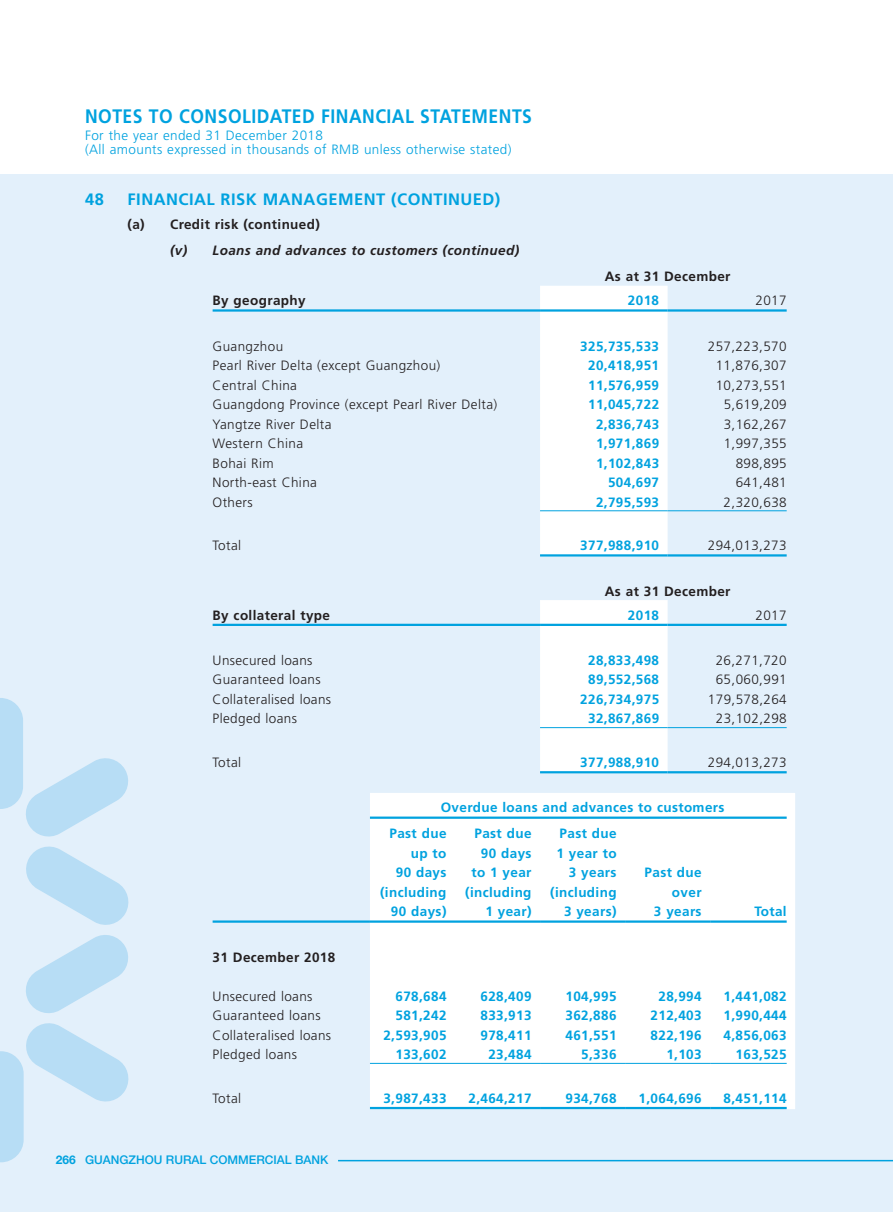
<style>
.page{position:relative;width:893px;height:1212px;background:#fff}
.page>*{position:absolute;margin:0;border:0;box-sizing:border-box;transform-origin:0 0}
.t1{font:700 19.5px "Frutiger LT Std";letter-spacing:.03em;color:#00a2df;scale:.9 1}
.t2{font:700 16.5px "Frutiger LT Std";letter-spacing:.03em;color:#00a2df}
.t3{font:700 13.5px/19.5px "Frutiger LT Std";letter-spacing:.03em;color:#00a2df;text-align:right}
.t4{font:300 13.5px "Frutiger LT Std";letter-spacing:.03em;color:#231f20}
.t5{font:700 13.5px "Frutiger LT Std";letter-spacing:.03em;color:#231f20}
.t6{font:300 13.5px/13.5px "Frutiger LT Std";letter-spacing:.03em;color:#00a2df}
.t7{font:italic 700 13.5px "Frutiger LT Std";letter-spacing:.03em;color:#231f20}
.t8{font:500 12px "Helvetica Neue LT Std";color:#00a2df}
.s1{font-weight:700}
</style>
<div class="page">
<div style="left:0;top:174px;width:893px;height:1038px;background:#e3f0fb"></div>
<hr style="left:338px;top:1160px;width:555px;height:1px;background:#00a2df">
<svg style="left:0;top:698px;width:129px;height:464px"></svg>
<div style="left:540px;top:286px;width:128px;height:268px;background:#fff"></div>
<hr style="left:213px;top:309px;width:327px;height:3px;background:#00a2df">
<hr style="left:540px;top:309px;width:128px;height:3px;background:#00a2df">
<hr style="left:668px;top:309px;width:119px;height:3px;background:#00a2df">
<hr style="left:540px;top:510px;width:128px;height:1px;background:#00a2df">
<hr style="left:668px;top:510px;width:119px;height:1px;background:#00a2df">
<hr style="left:540px;top:554px;width:128px;height:2px;background:#00a2df">
<hr style="left:668px;top:554px;width:119px;height:2px;background:#00a2df">
<div style="left:540px;top:600px;width:128px;height:171px;background:#fff"></div>
<hr style="left:213px;top:624px;width:327px;height:2px;background:#00a2df">
<hr style="left:540px;top:624px;width:128px;height:2px;background:#00a2df">
<hr style="left:668px;top:624px;width:119px;height:2px;background:#00a2df">
<hr style="left:540px;top:727px;width:128px;height:1px;background:#00a2df">
<hr style="left:668px;top:727px;width:119px;height:1px;background:#00a2df">
<hr style="left:540px;top:771px;width:128px;height:2px;background:#00a2df">
<hr style="left:668px;top:771px;width:119px;height:2px;background:#00a2df">
<div style="left:370px;top:793px;width:425px;height:316px;background:#fff"></div>
<hr style="left:370px;top:816px;width:417px;height:3px;background:#00a2df">
<hr style="left:213px;top:920px;width:157px;height:3px;background:#00a2df">
<hr style="left:370px;top:920px;width:85px;height:3px;background:#00a2df">
<hr style="left:455px;top:920px;width:85px;height:3px;background:#00a2df">
<hr style="left:540px;top:920px;width:85px;height:3px;background:#00a2df">
<hr style="left:625px;top:920px;width:85px;height:3px;background:#00a2df">
<hr style="left:710px;top:920px;width:77px;height:3px;background:#00a2df">
<hr style="left:370px;top:1063px;width:85px;height:1px;background:#00a2df">
<hr style="left:455px;top:1063px;width:85px;height:1px;background:#00a2df">
<hr style="left:540px;top:1063px;width:85px;height:1px;background:#00a2df">
<hr style="left:625px;top:1063px;width:85px;height:1px;background:#00a2df">
<hr style="left:710px;top:1063px;width:77px;height:1px;background:#00a2df">
<hr style="left:370px;top:1107px;width:85px;height:2px;background:#00a2df">
<hr style="left:455px;top:1107px;width:85px;height:2px;background:#00a2df">
<hr style="left:540px;top:1107px;width:85px;height:2px;background:#00a2df">
<hr style="left:625px;top:1107px;width:85px;height:2px;background:#00a2df">
<hr style="left:710px;top:1107px;width:77px;height:2px;background:#00a2df">
<h1 class="t1" style="left:85px;top:104px;width:498px">NOTES TO CONSOLIDATED FINANCIAL STATEMENTS</h1>
<p class="t6" style="left:85px;top:129px;width:428px">For the year ended 31 December 2018<br>(All amounts expressed in thousands of RMB unless otherwise stated)</p>
<p class="t2" style="left:85px;top:190px;width:20px">48</p>
<p class="t2" style="left:128px;top:190px;width:282px">FINANCIAL RISK MANAGEMENT (continued</p>
<p class="t2" style="left:495px;top:190px;width:7px">)</p>
<p class="t5" style="left:128px;top:217px;width:194px">(a) Credit risk (continued)</p>
<p class="t7" style="left:170px;top:243px;width:351px">(v) Loans and advances to customers (continued)</p>
<p class="t5" style="left:605px;top:269px;width:127px">As at 31 December</p>
<p class="t5" style="left:213px;top:293px;width:95px">By geography</p>
<p class="t3" style="left:628px;top:291px;width:33px">2018</p>
<p class="t4" style="left:755px;top:293px;width:33px">2017</p>
<p class="t4" style="left:213px;top:338px;width:72px">Guangzhou</p>
<p class="t3" style="left:580px;top:336px;width:80px">325,735,533</p>
<p class="t4" style="left:708px;top:338px;width:80px">257,223,570</p>
<p class="t4" style="left:213px;top:358px;width:229px">Pearl River Delta (except Guangzhou)</p>
<p class="t3" style="left:588px;top:356px;width:72px">20,418,951</p>
<p class="t4" style="left:716px;top:358px;width:72px">11,876,307</p>
<p class="t4" style="left:213px;top:377px;width:86px">Central China</p>
<p class="t3" style="left:588px;top:375px;width:72px">11,576,959</p>
<p class="t4" style="left:716px;top:377px;width:72px">10,273,551</p>
<p class="t4" style="left:213px;top:397px;width:286px">Guangdong Province (except Pearl River Delta)</p>
<p class="t3" style="left:588px;top:395px;width:72px">11,045,722</p>
<p class="t4" style="left:724px;top:397px;width:65px">5,619,209</p>
<p class="t4" style="left:213px;top:416px;width:120px">Yangtze River Delta</p>
<p class="t3" style="left:596px;top:414px;width:65px">2,836,743</p>
<p class="t4" style="left:724px;top:416px;width:65px">3,162,267</p>
<p class="t4" style="left:213px;top:436px;width:92px">Western China</p>
<p class="t3" style="left:596px;top:434px;width:65px">1,971,869</p>
<p class="t4" style="left:724px;top:436px;width:65px">1,997,355</p>
<p class="t4" style="left:213px;top:455px;width:63px">Bohai Rim</p>
<p class="t3" style="left:596px;top:453px;width:65px">1,102,843</p>
<p class="t4" style="left:736px;top:455px;width:53px">898,895</p>
<p class="t4" style="left:213px;top:475px;width:106px">North-east China</p>
<p class="t3" style="left:608px;top:473px;width:53px">504,697</p>
<p class="t4" style="left:736px;top:475px;width:53px">641,481</p>
<p class="t4" style="left:213px;top:494px;width:42px">Others</p>
<p class="t3" style="left:596px;top:492px;width:65px">2,795,593</p>
<p class="t4" style="left:724px;top:494px;width:65px">2,320,638</p>
<p class="t4" style="left:213px;top:538px;width:30px">Total</p>
<p class="t3" style="left:580px;top:536px;width:80px">377,988,910</p>
<p class="t4" style="left:708px;top:538px;width:80px">294,013,273</p>
<p class="t5" style="left:605px;top:583px;width:127px">As at 31 December</p>
<p class="t5" style="left:213px;top:607px;width:119px">By collateral type</p>
<p class="t3" style="left:628px;top:605px;width:33px">2018</p>
<p class="t4" style="left:755px;top:607px;width:33px">2017</p>
<p class="t4" style="left:213px;top:653px;width:101px">Unsecured loans</p>
<p class="t3" style="left:588px;top:651px;width:72px">28,833,498</p>
<p class="t4" style="left:716px;top:653px;width:72px">26,271,720</p>
<p class="t4" style="left:213px;top:672px;width:110px">Guaranteed loans</p>
<p class="t3" style="left:588px;top:670px;width:72px">89,552,568</p>
<p class="t4" style="left:716px;top:672px;width:72px">65,060,991</p>
<p class="t4" style="left:213px;top:692px;width:120px">Collateralised loans</p>
<p class="t3" style="left:580px;top:690px;width:80px">226,734,975</p>
<p class="t4" style="left:708px;top:692px;width:80px">179,578,264</p>
<p class="t4" style="left:213px;top:711px;width:86px">Pledged loans</p>
<p class="t3" style="left:588px;top:709px;width:72px">32,867,869</p>
<p class="t4" style="left:716px;top:711px;width:72px">23,102,298</p>
<p class="t4" style="left:213px;top:755px;width:30px">Total</p>
<p class="t3" style="left:580px;top:753px;width:80px">377,988,910</p>
<p class="t4" style="left:708px;top:755px;width:80px">294,013,273</p>
<p class="t3" style="left:389px;top:795px;width:337px;line-height:26px;text-align:left;text-indent:51px">Overdue loans and advances to customers<br>Past due</p>
<p class="t3" style="left:380px;top:843px;width:68px">up to<br>90 days (including<br>90 days)</p>
<p class="t3" style="left:465px;top:824px;width:68px">Past due<br>90 days to 1 year (including<br>1 year)</p>
<p class="t3" style="left:550px;top:824px;width:68px">Past due<br>1 year to<br>3 years (including<br>3 years)</p>
<p class="t3" style="left:645px;top:863px;width:59px">Past due over<br>3 years</p>
<p class="t3" style="left:754px;top:902px;width:34px">Total</p>
<p class="t5" style="left:213px;top:949px;width:124px">31 December 2018</p>
<p class="t4" style="left:213px;top:988px;width:101px">Unsecured loans</p>
<p class="t3" style="left:395px;top:986px;width:53px">678,684</p>
<p class="t3" style="left:480px;top:986px;width:53px">628,409</p>
<p class="t3" style="left:565px;top:986px;width:53px">104,995</p>
<p class="t3" style="left:658px;top:986px;width:45px">28,994</p>
<p class="t3" style="left:724px;top:986px;width:65px">1,441,082</p>
<p class="t4" style="left:213px;top:1008px;width:110px">Guaranteed loans</p>
<p class="t3" style="left:395px;top:1006px;width:53px">581,242</p>
<p class="t3" style="left:480px;top:1006px;width:53px">833,913</p>
<p class="t3" style="left:565px;top:1006px;width:53px">362,886</p>
<p class="t3" style="left:651px;top:1006px;width:53px">212,403</p>
<p class="t3" style="left:724px;top:1006px;width:65px">1,990,444</p>
<p class="t4" style="left:213px;top:1027px;width:120px">Collateralised loans</p>
<p class="t3" style="left:383px;top:1025px;width:65px">2,593,905</p>
<p class="t3" style="left:480px;top:1025px;width:53px">978,411</p>
<p class="t3" style="left:565px;top:1025px;width:53px">461,551</p>
<p class="t3" style="left:651px;top:1025px;width:53px">822,196</p>
<p class="t3" style="left:724px;top:1025px;width:65px">4,856,063</p>
<p class="t4" style="left:213px;top:1047px;width:86px">Pledged loans</p>
<p class="t3" style="left:395px;top:1045px;width:53px">133,602</p>
<p class="t3" style="left:488px;top:1045px;width:45px">23,484</p>
<p class="t3" style="left:581px;top:1045px;width:37px">5,336</p>
<p class="t3" style="left:666px;top:1045px;width:37px">1,103</p>
<p class="t3" style="left:736px;top:1045px;width:53px">163,525</p>
<p class="t4" style="left:213px;top:1090px;width:30px">Total</p>
<p class="t3" style="left:383px;top:1088px;width:65px">3,987,433</p>
<p class="t3" style="left:468px;top:1088px;width:65px">2,464,217</p>
<p class="t3" style="left:565px;top:1088px;width:53px">934,768</p>
<p class="t3" style="left:639px;top:1088px;width:65px">1,064,696</p>
<p class="t3" style="left:724px;top:1088px;width:65px">8,451,114</p>
<p class="t8" style="left:56px;top:1153px;width:274px"><span class="s1">266</span> GUANGZHOU RURAL COMMERCIAL BANK</p>
</div>
